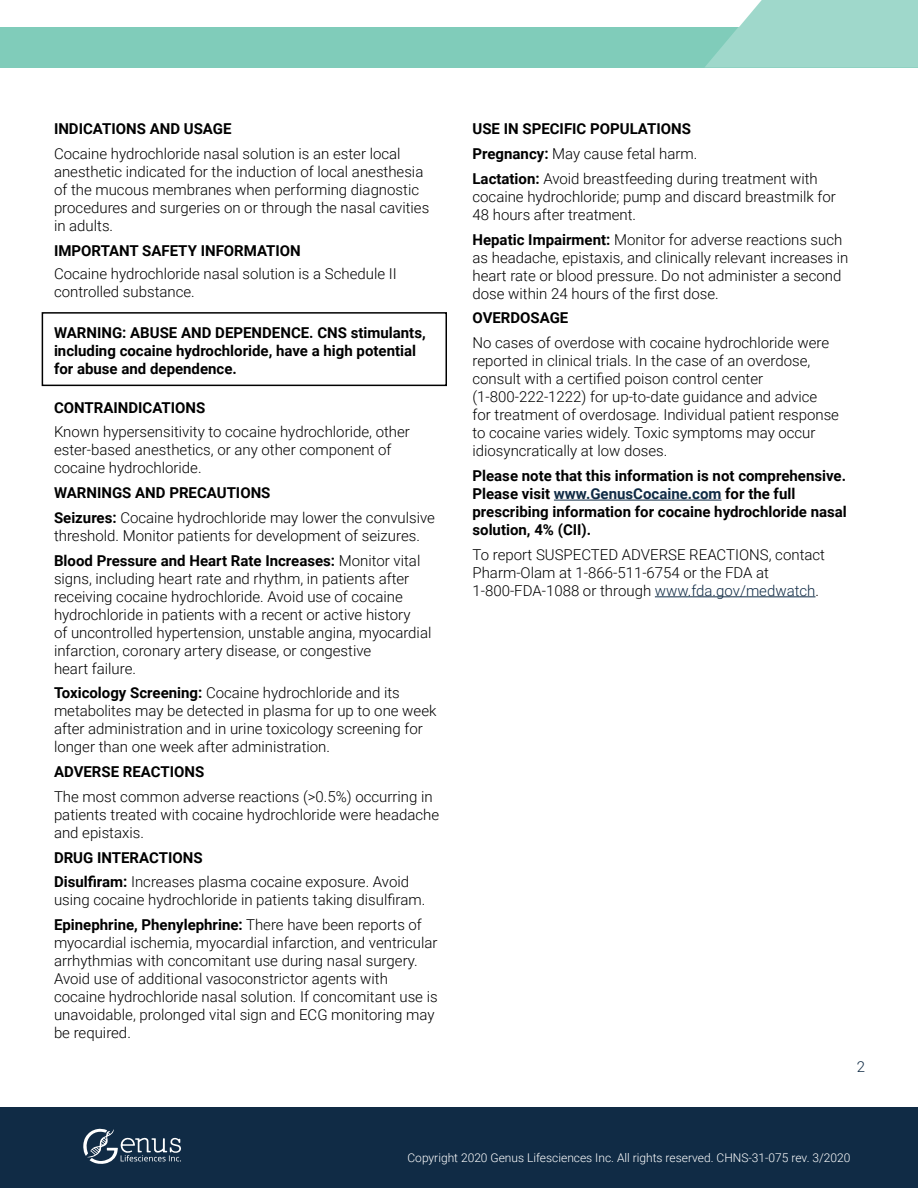
<style>
.page{position:relative;width:918px;height:1188px;background:#fff}
.page>*{position:absolute;margin:0;border:0;box-sizing:border-box;transform-origin:0 0}
.t1{font:300 15px/18px "Roboto";color:#000}
.t2{font:700 15px/18px "Roboto";color:#000}
.t3{font:300 15px "Roboto";color:#102b45}
.t4{font:300 12px "Roboto";color:#fff}
.s1{font-weight:700}
.s2{color:#102b45}
</style>
<div class="page">
<div style="left:0;top:27px;width:918px;height:41px;background:#80ccba"></div>
<svg style="left:705px;top:0;width:213px;height:68px;background:#a5dace"></svg>
<div style="left:0;top:1107px;width:918px;height:81px;background:#102b45"></div>
<svg style="left:83px;top:1129px;width:98px;height:35px"></svg>
<hr style="left:554px;top:500px;width:168px;height:1px;background:#102b45">
<hr style="left:655px;top:596px;width:161px;height:1px;background:#102b45">
<div style="left:42px;top:312px;width:405px;height:74px;border:2px solid #000"></div>
<p class="t2" style="left:54px;top:120px;width:179px">INDICATIONS AND USAGE</p>
<p class="t1" style="left:54px;top:144px;width:377px">Cocaine hydrochloride nasal solution is an ester local anesthetic indicated for the induction of local anesthesia of the mucous membranes when performing diagnostic procedures and surgeries on or through the nasal cavities in adults.</p>
<p class="t2" style="left:54px;top:241px;width:248px">IMPORTANT SAFETY INFORMATION</p>
<p class="t1" style="left:54px;top:264px;width:344px">Cocaine hydrochloride nasal solution is a Schedule II controlled substance.</p>
<p class="t2" style="left:54px;top:324px;width:373px">WARNING: ABUSE AND DEPENDENCE. CNS stimulants, including cocaine hydrochloride, have a high potential for abuse and dependence.</p>
<p class="t2" style="left:54px;top:398px;width:153px">CONTRAINDICATIONS</p>
<p class="t1" style="left:54px;top:423px;width:357px">Known hypersensitivity to cocaine hydrochloride, other ester-based anesthetics, or any other component of cocaine hydrochloride.</p>
<p class="t1" style="left:54px;top:480px;width:382px;line-height:24.8px"><span class="s1">WARNINGS AND PRECAUTIONS<br>Seizures:</span> Cocaine hydrochloride may lower the convulsive</p>
<p class="t1" style="left:54px;top:523px;width:368px;line-height:24.8px">threshold. Monitor patients for development of seizures.<br><span class="s1">Blood Pressure and Heart Rate Increases:</span> Monitor vital</p>
<p class="t1" style="left:54px;top:569px;width:379px">signs, including heart rate and rhythm, in patients after receiving cocaine hydrochloride. Avoid use of cocaine hydrochloride in patients with a recent or active history<br>of uncontrolled hypertension, unstable angina, myocardial infarction, coronary artery disease, or congestive<br>heart failure.</p>
<p class="t1" style="left:54px;top:684px;width:384px"><span class="s1">Toxicology Screening:</span> Cocaine hydrochloride and its metabolites may be detected in plasma for up to one week after administration and in urine toxicology screening for longer than one week after administration.</p>
<p class="t2" style="left:54px;top:762px;width:152px">ADVERSE REACTIONS</p>
<p class="t1" style="left:54px;top:787px;width:387px">The most common adverse reactions (&gt;0.5%) occurring in patients treated with cocaine hydrochloride were headache and epistaxis.</p>
<p class="t1" style="left:54px;top:844px;width:357px;line-height:24.8px"><span class="s1">DRUG INTERACTIONS<br>Disulfiram:</span> Increases plasma cocaine exposure. Avoid</p>
<p class="t1" style="left:54px;top:887px;width:373px;line-height:24.8px">using cocaine hydrochloride in patients taking disulfiram.<br><span class="s1">Epinephrine, Phenylephrine:</span> There have been reports of</p>
<p class="t1" style="left:54px;top:933px;width:385px">myocardial ischemia, myocardial infarction, and ventricular arrhythmias with concomitant use during nasal surgery.<br>Avoid use of additional vasoconstrictor agents with cocaine hydrochloride nasal solution. If concomitant use is unavoidable, prolonged vital sign and ECG monitoring may be required.</p>
<p class="t1" style="left:472px;top:116px;width:347px;line-height:24.8px"><span class="s1">USE IN SPECIFIC POPULATIONS<br>Pregnancy:</span> May cause fetal harm.<br><span class="s1">Lactation:</span> Avoid breastfeeding during treatment with</p>
<p class="t1" style="left:472px;top:187px;width:365px">cocaine hydrochloride; pump and discard breastmilk for<br>48 hours after treatment.</p>
<p class="t1" style="left:472px;top:230px;width:377px"><span class="s1">Hepatic Impairment:</span> Monitor for adverse reactions such as headache, epistaxis, and clinically relevant increases in heart rate or blood pressure. Do not administer a second dose within 24 hours of the first dose.</p>
<p class="t2" style="left:472px;top:309px;width:97px">OVERDOSAGE</p>
<p class="t1" style="left:472px;top:333px;width:368px">No cases of overdose with cocaine hydrochloride were reported in clinical trials. In the case of an overdose, consult with a certified poison control center (1-800-222-1222) for up-to-date guidance and advice for treatment of overdosage. Individual patient response to cocaine varies widely. Toxic symptoms may occur idiosyncratically at low doses.</p>
<p class="t2" style="left:472px;top:466px;width:376px">Please note that this information is not comprehensive.<br>Please visit <span class="s2">www.GenusCocaine.com</span> for the full prescribing information for cocaine hydrochloride nasal solution, 4% (CII).</p>
<p class="t1" style="left:472px;top:545px;width:354px">To report SUSPECTED ADVERSE REACTIONS, contact<br>Pharm-Olam at 1-866-511-6754 or the FDA at<br>1-800-FDA-1088 or through <span class="s2">www.fda.gov/medwatch</span>.</p>
<p class="t3" style="left:857px;top:1056px;width:10px">2</p>
<p class="t4" style="left:408px;top:1150px;width:444px">Copyright 2020 Genus Lifesciences Inc. All rights reserved. CHNS-31-075 rev. 3/2020</p>
</div>
